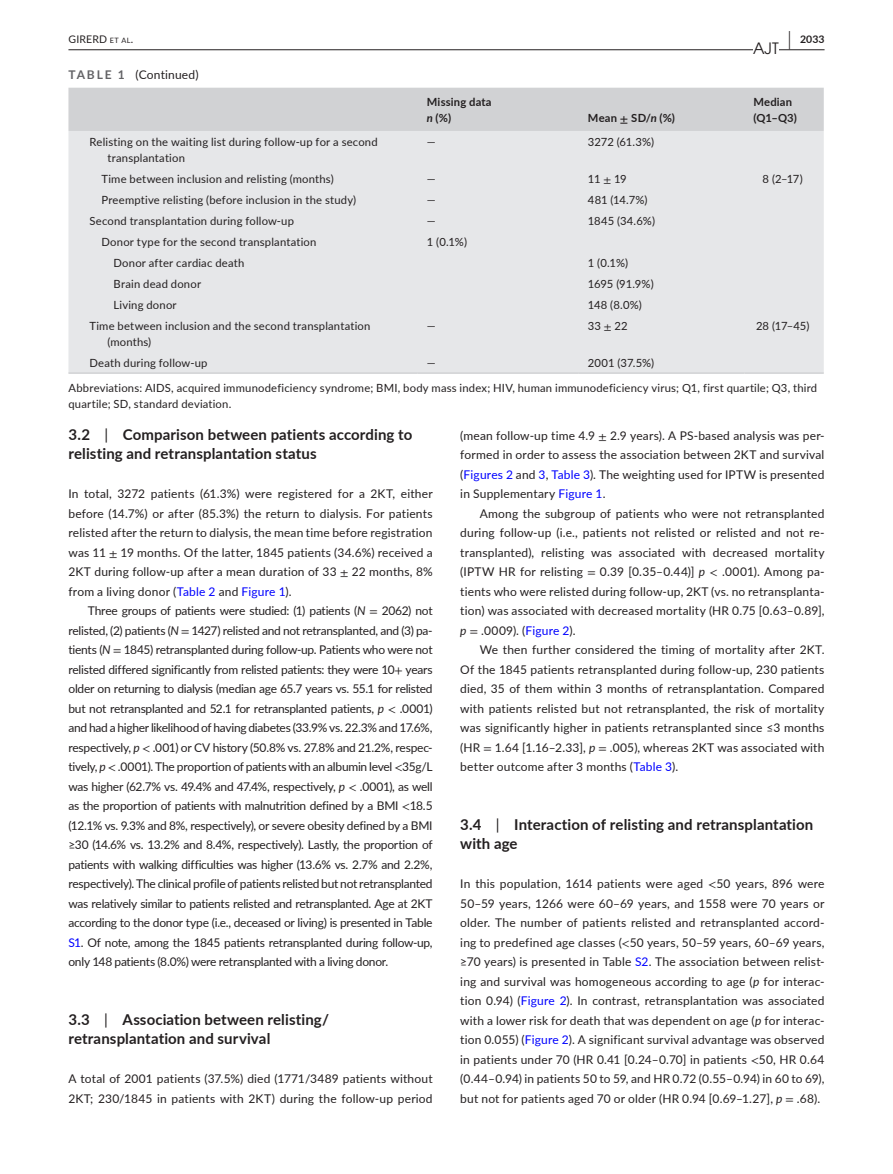
<style>
.page{position:relative;width:893px;height:1174px;background:#fff}
.page>*{position:absolute;margin:0;border:0;box-sizing:border-box;transform-origin:0 0}
.t1{font:15.6px "Avant Garde";color:#231f20}
.t2{font:700 15px/19.5px "Lato";letter-spacing:.005em;color:#231f20}
.t3{font:12px/19.5px "Lato";letter-spacing:.015em;color:#231f20;text-align:justify}
.t4{font:11.25px/15.8px "Lato";letter-spacing:.015em;color:#231f20}
.t5{font:700 11.25px/15.8px "Lato";letter-spacing:.015em;color:#231f20}
.t6{font:10.5px "Lato";letter-spacing:.02em;color:#231f20}
.t7{font:700 10.5px "Lato";color:#231f20}
.s1{font-size:7.35px}
.s2{font-weight:700;color:#636366}
.s3{font-style:italic}
.s4{font-family:"STIX"}
.s5{font-size:19.5px}
.s6{font-weight:400}
.s7{color:#00f}
</style>
<div class="page">
<hr style="left:68px;top:49px;width:756px;height:1px;background:#231f20">
<div style="left:753px;top:41px;width:26px;height:17px;background:#fff"></div>
<div style="left:68px;top:88px;width:756px;height:43px;background:#d1d2d4"></div>
<div style="left:68px;top:131px;width:756px;height:241px;background:#e6e7e9"></div>
<hr style="left:68px;top:372px;width:350px;height:2px;background:#d1d2d4">
<hr style="left:418px;top:372px;width:161px;height:2px;background:#d1d2d4">
<hr style="left:579px;top:372px;width:165px;height:2px;background:#d1d2d4">
<hr style="left:744px;top:372px;width:80px;height:2px;background:#d1d2d4">
<p class="t6" style="left:68px;top:31px;width:66px">GIRERD <span class="s1">et al</span>.</p>
<p class="t3" style="left:68px;top:64px;width:132px"><span class="s2">TABLE 1</span> (Continued)</p>
<p class="t5" style="left:427px;top:93px;width:66px">Missing data <span class="s3">n</span> (%)</p>
<p class="t5" style="left:588px;top:109px;width:89px">Mean <span class="s4">±</span> SD/<span class="s3">n</span> (%)</p>
<h1 class="t1" style="left:753px;top:39px;width:27px">AJT</h1>
<p class="t7" style="left:789px;top:31px;width:37px"><span class="s5">|</span> 2033</p>
<p class="t5" style="left:753px;top:93px;width:45px">Median (Q1–Q3)</p>
<p class="t4" style="left:107px;top:134px;width:272px;text-indent:-18px">Relisting on the waiting list during follow-up for a second transplantation</p>
<p class="t4" style="left:427px;top:134px;width:10px">—</p>
<p class="t4" style="left:588px;top:134px;width:68px">3272 (61.3%)</p>
<p class="t4" style="left:101px;top:170px;width:234px">Time between inclusion and relisting (months)</p>
<p class="t4" style="left:427px;top:170px;width:10px">—</p>
<p class="t4" style="left:588px;top:170px;width:40px">11 <span class="s4">±</span> 19</p>
<p class="t4" style="left:763px;top:170px;width:42px">8 (2–17)</p>
<p class="t4" style="left:101px;top:191px;width:256px">Preemptive relisting (before inclusion in the study)</p>
<p class="t4" style="left:427px;top:191px;width:10px">—</p>
<p class="t4" style="left:588px;top:191px;width:61px">481 (14.7%)</p>
<p class="t4" style="left:89px;top:212px;width:206px">Second transplantation during follow-up</p>
<p class="t4" style="left:427px;top:212px;width:10px">—</p>
<p class="t4" style="left:588px;top:212px;width:69px">1845 (34.6%)</p>
<p class="t4" style="left:101px;top:234px;width:216px">Donor type for the second transplantation</p>
<p class="t4" style="left:427px;top:234px;width:42px">1 (0.1%)</p>
<p class="t4" style="left:113px;top:255px;width:132px">Donor after cardiac death</p>
<p class="t4" style="left:588px;top:255px;width:42px">1 (0.1%)</p>
<p class="t4" style="left:113px;top:276px;width:89px">Brain dead donor</p>
<p class="t4" style="left:588px;top:276px;width:67px">1695 (91.9%)</p>
<p class="t4" style="left:113px;top:297px;width:65px">Living donor</p>
<p class="t4" style="left:588px;top:297px;width:56px">148 (8.0%)</p>
<p class="t4" style="left:107px;top:318px;width:264px;text-indent:-18px">Time between inclusion and the second transplantation (months)</p>
<p class="t4" style="left:427px;top:318px;width:10px">—</p>
<p class="t4" style="left:588px;top:318px;width:41px">33 <span class="s4">±</span> 22</p>
<p class="t4" style="left:756px;top:318px;width:55px">28 (17–45)</p>
<p class="t4" style="left:89px;top:355px;width:120px">Death during follow-up</p>
<p class="t4" style="left:427px;top:355px;width:10px">—</p>
<p class="t4" style="left:588px;top:355px;width:68px">2001 (37.5%)</p>
<p class="t4" style="left:68px;top:379px;width:750px">Abbreviations: AIDS, acquired immunodeficiency syndrome; BMI, body mass index; HIV, human immunodeficiency virus; Q1, first quartile; Q3, third quartile; SD, standard deviation.</p>
<p class="t2" style="left:68px;top:424px;width:345px">3.2 <span class="s6">|</span> Comparison between patients according to relisting and retransplantation status</p>
<p class="t3" style="left:68px;top:483px;width:366px">In total, 3272 patients (61.3%) were registered for a 2KT, either before (14.7%) or after (85.3%) the return to dialysis. For patients relisted after the return to dialysis, the mean time before registration was 11 <span class="s4">±</span> 19 months. Of the latter, 1845 patients (34.6%) received a 2KT during follow-up after a mean duration of 33 <span class="s4">±</span> 22 months, 8% from a living donor (<span class="s7">Table 2</span> and <span class="s7">Figure 1</span>).</p>
<p class="t3" style="left:68px;top:600px;width:366px;text-indent:20px">Three groups of patients were studied: (1) patients (<span class="s3">N</span> <span class="s4">=</span> 2062) not relisted, (2) patients (<span class="s3">N</span> <span class="s4">=</span> 1427) relisted and not retransplanted, and (3) pa&shy;tients (<span class="s3">N</span> <span class="s4">=</span> 1845) retransplanted during follow-up. Patients who were not relisted differed significantly from relisted patients: they were 10<span class="s4">+</span> years older on returning to dialysis (median age 65.7 years vs. 55.1 for relisted but not retransplanted and 52.1 for retransplanted patients, <span class="s3">p</span> <span class="s4">&lt;</span> .0001) and had a higher likelihood of having diabetes (33.9% vs. 22.3% and 17.6%, respectively, <span class="s3">p</span> <span class="s4">&lt;</span> .001) or CV history (50.8% vs. 27.8% and 21.2%, respec&shy;tively, <span class="s3">p</span> <span class="s4">&lt;</span> .0001). The proportion of patients with an albumin level <span class="s4">&lt;</span>35g/L was higher (62.7% vs. 49.4% and 47.4%, respectively, <span class="s3">p</span> <span class="s4">&lt;</span> .0001), as well as the proportion of patients with malnutrition defined by a BMI <span class="s4">&lt;</span>18.5 (12.1% vs. 9.3% and 8%, respectively), or severe obesity defined by a BMI ≥30 (14.6% vs. 13.2% and 8.4%, respectively). Lastly, the proportion of patients with walking difficulties was higher (13.6% vs. 2.7% and 2.2%, respectively). The clinical profile of patients relisted but not retransplanted was relatively similar to patients relisted and retransplanted. Age at 2KT according to the donor type (i.e., deceased or living) is presented in Table <span class="s7">S1</span>. Of note, among the 1845 patients retransplanted during follow-up, only 148 patients (8.0%) were retransplanted with a living donor.</p>
<p class="t2" style="left:68px;top:1009px;width:262px">3.3 <span class="s6">|</span> Association between relisting/ retransplantation and survival</p>
<p class="t3" style="left:68px;top:1068px;width:366px">A total of 2001 patients (37.5%) died (1771/3489 patients without<br>2KT; 230/1845 in patients with 2KT) during the follow-up period</p>
<p class="t3" style="left:460px;top:425px;width:366px">(mean follow-up time 4.9 <span class="s4">±</span> 2.9 years). A PS-based analysis was per&shy;formed in order to assess the association between 2KT and survival (<span class="s7">Figures 2</span> and <span class="s7">3</span>, <span class="s7">Table 3</span>). The weighting used for IPTW is presented in Supplementary <span class="s7">Figure 1</span>.</p>
<p class="t3" style="left:460px;top:503px;width:366px;text-indent:20px">Among the subgroup of patients who were not retransplanted during follow-up (i.e., patients not relisted or relisted and not re&shy;transplanted), relisting was associated with decreased mortality (IPTW HR for relisting <span class="s4">=</span> 0.39 [0.35–0.44)] <span class="s3">p</span> <span class="s4">&lt;</span> .0001). Among pa&shy;tients who were relisted during follow-up, 2KT (vs. no retransplanta&shy;tion) was associated with decreased mortality (HR 0.75 [0.63–0.89], <span class="s3">p</span> <span class="s4">=</span> .0009). (<span class="s7">Figure 2</span>).</p>
<p class="t3" style="left:460px;top:639px;width:366px;text-indent:20px">We then further considered the timing of mortality after 2KT.<br>Of the 1845 patients retransplanted during follow-up, 230 patients died, 35 of them within 3 months of retransplantation. Compared with patients relisted but not retransplanted, the risk of mortality was significantly higher in patients retransplanted since ≤3 months (HR <span class="s4">=</span> 1.64 [1.16–2.33], <span class="s3">p</span> <span class="s4">=</span> .005), whereas 2KT was associated with better outcome after 3 months (<span class="s7">Table 3</span>).</p>
<p class="t2" style="left:460px;top:814px;width:354px">3.4 <span class="s6">|</span> Interaction of relisting and retransplantation with age</p>
<p class="t3" style="left:460px;top:873px;width:366px">In this population, 1614 patients were aged <span class="s4">&lt;</span>50 years, 896 were 50–59 years, 1266 were 60–69 years, and 1558 were 70 years or older. The number of patients relisted and retransplanted accord&shy;ing to predefined age classes (<span class="s4">&lt;</span>50 years, 50–59 years, 60–69 years, ≥70 years) is presented in Table <span class="s7">S2</span>. The association between relist&shy;ing and survival was homogeneous according to age (<span class="s3">p</span> for interac&shy;tion 0.94) (<span class="s7">Figure 2</span>). In contrast, retransplantation was associated with a lower risk for death that was dependent on age (<span class="s3">p</span> for interac&shy;tion 0.055) (<span class="s7">Figure 2</span>). A significant survival advantage was observed in patients under 70 (HR 0.41 [0.24–0.70] in patients <span class="s4">&lt;</span>50, HR 0.64 (0.44–0.94) in patients 50 to 59, and HR 0.72 (0.55–0.94) in 60 to 69), but not for patients aged 70 or older (HR 0.94 [0.69–1.27], <span class="s3">p</span> <span class="s4">=</span> .68).</p>
</div>
